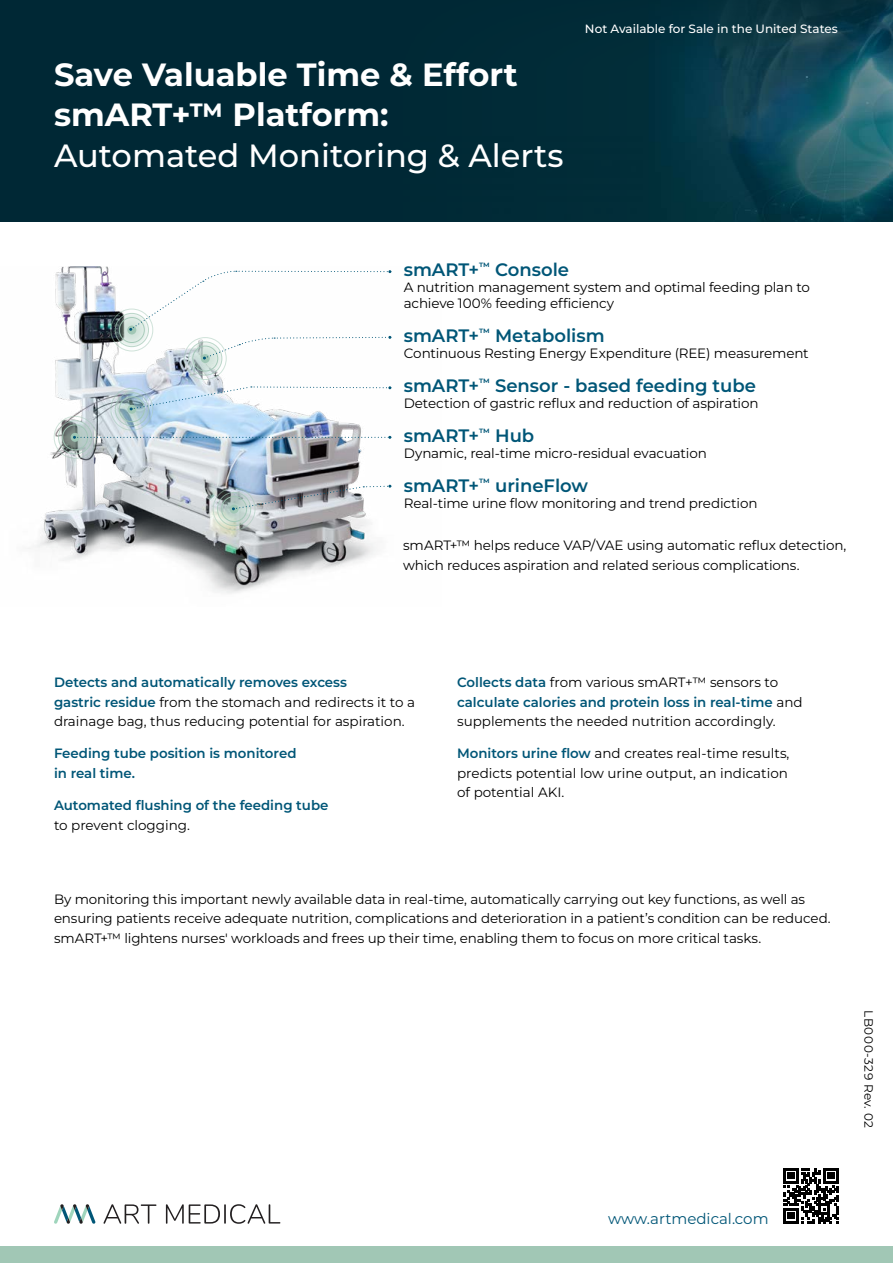
<style>
.page{position:relative;width:893px;height:1263px;background:#fff}
.page>*{position:absolute;margin:0;border:0;box-sizing:border-box;transform-origin:0 0}
.t1{font:700 32.1px/40.5px "Montserrat";color:#fff}
.t2{font:500 32.1px "Montserrat";color:#fff}
.t3{font:600 18px "Montserrat";color:#005677}
.t4{font:15px "Montserrat";color:#005677}
.t5{font:13.5px/19.5px "Montserrat";letter-spacing:-.01em;color:#000}
.t6{font:600 13.5px/19.5px "Montserrat";color:#005677}
.t7{font:500 12px "Montserrat";color:#fff}
.t8{font:12px "Montserrat";letter-spacing:.035em;color:#000}
.t9{font:600 10.5px "Montserrat";color:#005677}
.s1{font-weight:600;color:#005677}
</style>
<div class="page">
<div style="left:0;top:0;width:893px;height:221px;background:#002835"></div>
<img style="left:661px;top:0;width:232px;height:221px">
<div style="left:0;top:1247px;width:893px;height:16px;background:#a1c7b5"></div>
<img style="left:28px;top:267px;width:364px;height:327px">
<svg style="left:115px;top:392px;width:34px;height:34px"></svg>
<svg style="left:127px;top:405px;width:9px;height:9px"></svg>
<div style="left:119px;top:396px;width:26px;height:26px;border:1px solid #a1c7b5;border-radius:50%"></div>
<div style="left:110px;top:388px;width:43px;height:43px;border:1px solid #a1c7b5;border-radius:50%"></div>
<div style="left:115px;top:392px;width:34px;height:34px;border:1px solid #a1c7b5;border-radius:50%"></div>
<svg style="left:130px;top:386px;width:261px;height:24px"></svg>
<svg style="left:188px;top:342px;width:34px;height:33px"></svg>
<svg style="left:201px;top:354px;width:9px;height:9px"></svg>
<div style="left:192px;top:346px;width:26px;height:25px;border:1px solid #a1c7b5;border-radius:50%"></div>
<div style="left:184px;top:337px;width:43px;height:43px;border:1px solid #a1c7b5;border-radius:50%"></div>
<div style="left:188px;top:341px;width:34px;height:35px;border:1px solid #a1c7b5;border-radius:50%"></div>
<svg style="left:115px;top:313px;width:34px;height:34px"></svg>
<div style="left:127px;top:325px;width:9px;height:9px;background:#a1c7b5;border-radius:50%"></div>
<div style="left:119px;top:317px;width:26px;height:26px;border:1px solid #a1c7b5;border-radius:50%"></div>
<div style="left:110px;top:309px;width:43px;height:42px;border:1px solid #a1c7b5;border-radius:50%"></div>
<div style="left:115px;top:313px;width:34px;height:34px;border:1px solid #a1c7b5;border-radius:50%"></div>
<svg style="left:129px;top:270px;width:262px;height:89px"></svg>
<svg style="left:58px;top:420px;width:34px;height:34px"></svg>
<div style="left:71px;top:433px;width:9px;height:9px;background:#a1c7b5;border-radius:50%"></div>
<div style="left:62px;top:424px;width:26px;height:26px;border:1px solid #a1c7b5;border-radius:50%"></div>
<div style="left:54px;top:416px;width:43px;height:43px;border:1px solid #a1c7b5;border-radius:50%"></div>
<div style="left:58px;top:420px;width:34px;height:34px;border:1px solid #a1c7b5;border-radius:50%"></div>
<svg style="left:73px;top:436px;width:318px;height:3px"></svg>
<svg style="left:217px;top:492px;width:34px;height:34px"></svg>
<div style="left:230px;top:505px;width:9px;height:9px;background:#a1c7b5;border-radius:50%"></div>
<div style="left:221px;top:496px;width:26px;height:26px;border:1px solid #a1c7b5;border-radius:50%"></div>
<div style="left:213px;top:488px;width:42px;height:42px;border:1px solid #a1c7b5;border-radius:50%"></div>
<div style="left:217px;top:492px;width:34px;height:34px;border:1px solid #a1c7b5;border-radius:50%"></div>
<svg style="left:232px;top:485px;width:159px;height:25px"></svg>
<svg style="left:54px;top:1204px;width:42px;height:20px"></svg>
<svg style="left:104px;top:1204px;width:52px;height:20px"></svg>
<svg style="left:166px;top:1204px;width:114px;height:20px"></svg>
<svg style="left:783px;top:1168px;width:56px;height:56px"></svg>
<h1 class="t1" style="left:54px;top:53px;width:465px">Save Valuable Time &amp; Effort smART+™ Platform:</h1>
<h1 class="t2" style="left:54px;top:134px;width:511px">Automated Monitoring &amp; Alerts</h1>
<p class="t7" style="left:585px;top:21px;width:254px">Not Available for Sale in the United States</p>
<h2 class="t3" style="left:495px;top:257px;width:75px">Console</h2>
<p class="t9" style="left:479px;top:259px;width:12px">™</p>
<h2 class="t3" style="left:404px;top:257px;width:77px">smART+</h2>
<p class="t5" style="left:404px;top:278px;width:408px;line-height:16.2px">A nutrition management system and optimal feeding plan to achieve 100% feeding efficiency</p>
<h2 class="t3" style="left:495px;top:323px;width:111px">Metabolism</h2>
<p class="t9" style="left:479px;top:325px;width:12px">™</p>
<h2 class="t3" style="left:404px;top:323px;width:77px">smART+</h2>
<p class="t5" style="left:404px;top:343px;width:406px">Continuous Resting Energy Expenditure (REE) measurement</p>
<h2 class="t3" style="left:495px;top:373px;width:262px">Sensor - based feeding tube</h2>
<p class="t9" style="left:479px;top:375px;width:12px">™</p>
<h2 class="t3" style="left:404px;top:373px;width:77px">smART+</h2>
<p class="t5" style="left:404px;top:393px;width:356px">Detection of gastric reflux and reduction of aspiration</p>
<h2 class="t3" style="left:495px;top:423px;width:41px">Hub</h2>
<p class="t9" style="left:479px;top:425px;width:12px">™</p>
<h2 class="t3" style="left:404px;top:423px;width:77px">smART+</h2>
<p class="t5" style="left:404px;top:443px;width:305px">Dynamic, real-time micro-residual evacuation</p>
<h2 class="t3" style="left:495px;top:473px;width:95px">urineFlow</h2>
<p class="t9" style="left:479px;top:475px;width:12px">™</p>
<h2 class="t3" style="left:404px;top:473px;width:77px">smART+</h2>
<p class="t5" style="left:404px;top:493px;width:355px">Real-time urine flow monitoring and trend prediction</p>
<p class="t5" style="left:403px;top:535px;width:445px">smART+™ helps reduce VAP/VAE using automatic reflux detection, which reduces aspiration and related serious complications.</p>
<p class="t5" style="left:54px;top:672px;width:363px"><span class="s1">Detects and automatically removes excess<br>gastric residue</span> from the stomach and redirects it to a drainage bag, thus reducing potential for aspiration.</p>
<p class="t6" style="left:54px;top:743px;width:244px">Feeding tube position is monitored in real time.</p>
<p class="t6" style="left:54px;top:795px;width:276px">Automated flushing of the feeding tube</p>
<p class="t5" style="left:54px;top:815px;width:137px">to prevent clogging.</p>
<p class="t5" style="left:457px;top:672px;width:347px"><span class="s1">Collects data</span> from various smART+™ sensors to <span class="s1">calculate calories and protein loss in real-time</span> and supplements the needed nutrition accordingly.</p>
<p class="t5" style="left:457px;top:743px;width:334px;text-align:justify"><span class="s1">Monitors urine flow</span> and creates real-time results, predicts potential low urine output, an indication of potential AKI.</p>
<p class="t5" style="left:54px;top:889px;width:778px">By monitoring this important newly available data in real-time, automatically carrying out key functions, as well as ensuring patients receive adequate nutrition, complications and deterioration in a patient s’ condition can be reduced. smART+™ lightens nurses' workloads and frees up their time, enabling them to focus on more critical tasks.</p>
<p class="t4" style="left:608px;top:1208px;width:162px">www.artmedical.com</p>
<p class="t8" style="left:877px;top:1010px;width:119px;rotate:90deg">LB000-329 Rev. 02</p>
</div>
